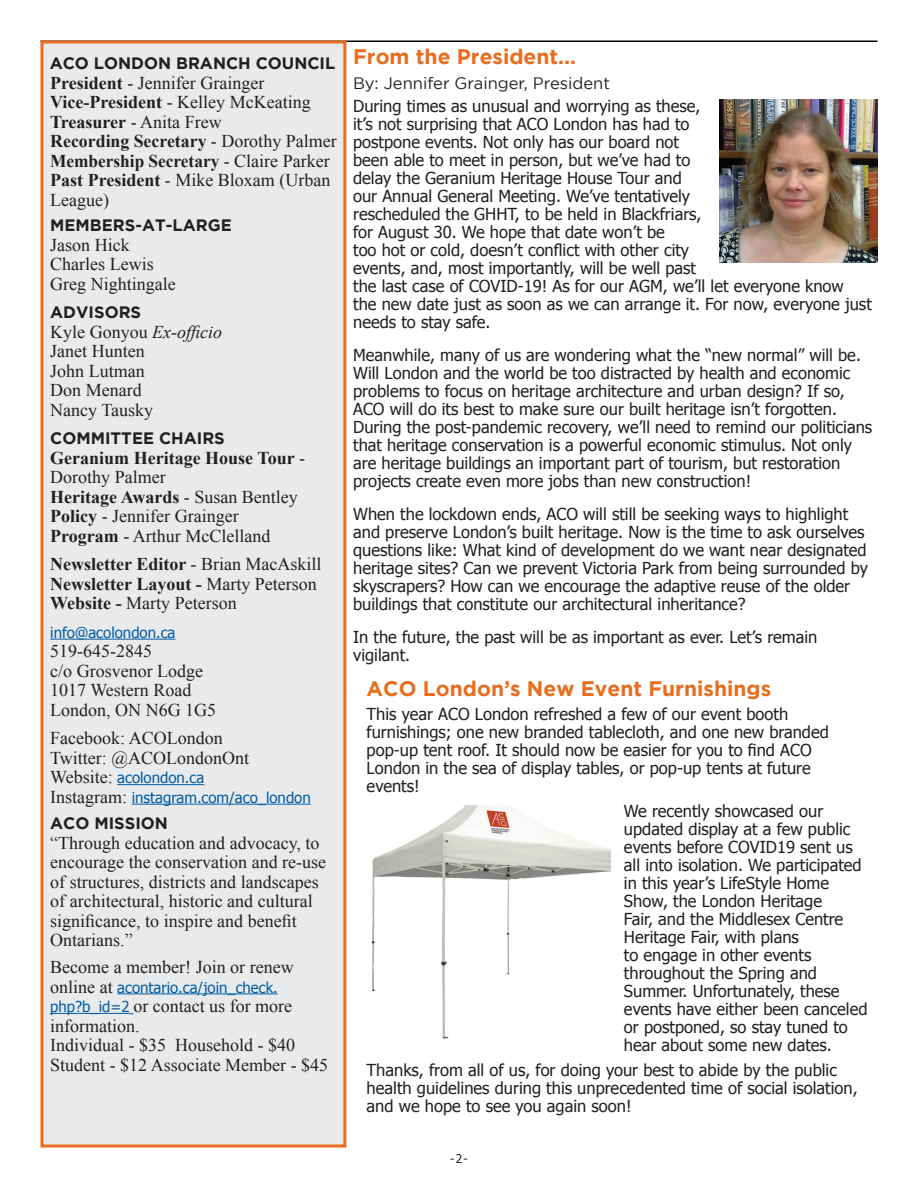
<style>
.page{position:relative;width:918px;height:1188px;background:#fff}
.page>*{position:absolute;margin:0;border:0;box-sizing:border-box;transform-origin:0 0}
.Body_Text{font:700 21px "Gotham";color:#e86d1f}
.t1{font:18px/19.5px "Times New Roman";color:#231f20}
.t2{font:700 18px/19.5px "Times New Roman";color:#231f20}
.t3{font:700 18px "Times New Roman";color:#231f20;scale:.96 1}
.Body_Text-2{font:16.5px/18px "Tahoma";color:#231f20}
.t4{font:700 16.5px "Gotham";color:#231f20}
.t5{font:16.5px "Gotham";color:#231f20}
.t6{font:15px "Tahoma";color:#015da6}
.t7{font:12px "Tahoma";color:#231f20}
.s1{font-weight:700}
.s2{font-weight:400}
.s3{font-style:italic}
.s4{font-family:"Times New Roman";font-size:18px;color:#231f20}
.s5{font-family:"Tahoma";font-size:15px;color:#015da6}
</style>
<div class="page">
<hr style="left:40px;top:40px;width:838px;height:2px;background:#000201">
<img style="left:719px;top:99px;width:159px;height:163px">
<div style="left:42px;top:42px;width:303px;height:1104px;background:#e9eaeb"></div>
<hr style="left:50px;top:639px;width:125px;height:1px;background:#015da6">
<hr style="left:117px;top:784px;width:87px;height:1px;background:#015da6">
<hr style="left:132px;top:804px;width:179px;height:1px;background:#015da6">
<hr style="left:117px;top:993px;width:161px;height:1px;background:#015da6">
<hr style="left:50px;top:1013px;width:80px;height:1px;background:#015da6">
<div style="left:40px;top:40px;width:306px;height:1108px;border:3px solid #e86d1f"></div>
<img style="left:371px;top:806px;width:239px;height:233px">
<p class="t4" style="left:50px;top:54px;width:287px">ACO LONDON BRANCH COUNCIL</p>
<p class="t1" style="left:50px;top:73px;width:216px"><span class="s1">President</span> - Jennifer Grainger</p>
<p class="t1" style="left:50px;top:92px;width:262px"><span class="s1">Vice-President</span> - Kelley McKeating</p>
<p class="t1" style="left:50px;top:112px;width:173px"><span class="s1">Treasurer</span> - Anita Frew</p>
<p class="t2" style="left:50px;top:131px;width:288px">Recording Secretary <span class="s2">- Dorothy Palmer</span></p>
<p class="t3" style="left:50px;top:148px;width:293px">Membership Secretary <span class="s2">- Claire Parker</span></p>
<p class="t1" style="left:50px;top:170px;width:282px"><span class="s1">Past President</span> - Mike Bloxam (Urban<br>League)</p>
<p class="t4" style="left:50px;top:216px;width:183px">MEMBERS-AT-LARGE</p>
<p class="t1" style="left:50px;top:235px;width:81px">Jason Hick</p>
<p class="t1" style="left:50px;top:254px;width:105px">Charles Lewis</p>
<p class="t1" style="left:50px;top:274px;width:127px">Greg Nightingale</p>
<p class="t4" style="left:50px;top:303px;width:92px">ADVISORS</p>
<p class="t1" style="left:50px;top:322px;width:173px">Kyle Gonyou <span class="s3">Ex-officio</span></p>
<p class="t1" style="left:50px;top:341px;width:96px">Janet Hunten</p>
<p class="t1" style="left:50px;top:361px;width:96px">John Lutman</p>
<p class="t1" style="left:50px;top:380px;width:93px">Don Menard</p>
<p class="t1" style="left:50px;top:400px;width:104px">Nancy Tausky</p>
<p class="t4" style="left:50px;top:429px;width:176px">COMMITTEE CHAIRS</p>
<p class="t2" style="left:50px;top:448px;width:256px">Geranium Heritage House Tour <span class="s2">-<br>Dorothy Palmer</span></p>
<p class="t2" style="left:50px;top:487px;width:249px">Heritage Awards <span class="s2">- Susan Bentley</span></p>
<p class="t1" style="left:50px;top:506px;width:190px"><span class="s1">Policy</span> - Jennifer Grainger</p>
<p class="t1" style="left:50px;top:526px;width:222px"><span class="s1">Program</span> - Arthur McClelland</p>
<p class="t2" style="left:50px;top:554px;width:273px">Newsletter Editor <span class="s2">- Brian MacAskill</span></p>
<p class="t2" style="left:50px;top:574px;width:268px">Newsletter Layout - <span class="s2">Marty Peterson</span></p>
<p class="t1" style="left:50px;top:593px;width:188px"><span class="s1">Website -</span> Marty Peterson</p>
<p class="t6" style="left:50px;top:622px;width:127px">info@acolondon.ca</p>
<p class="t1" style="left:50px;top:641px;width:103px">519-645-2845</p>
<p class="t1" style="left:50px;top:661px;width:154px">c/o Grosvenor Lodge</p>
<p class="t1" style="left:50px;top:680px;width:143px">1017 Western Road</p>
<p class="t1" style="left:50px;top:700px;width:167px">London, ON N6G 1G5</p>
<p class="t1" style="left:50px;top:728px;width:174px">Facebook: ACOLondon</p>
<p class="t1" style="left:50px;top:748px;width:200px">Twitter: @ACOLondonOnt</p>
<p class="t6" style="left:50px;top:768px;width:156px"><span class="s4">Website:</span> acolondon.ca</p>
<p class="t6" style="left:50px;top:787px;width:262px"><span class="s4">Instagram:</span> instagram.com/aco_london</p>
<p class="t4" style="left:50px;top:814px;width:119px">ACO MISSION</p>
<p class="t1" style="left:50px;top:833px;width:277px">“Through education and advocacy, to encourage the conservation and re-use of structures, districts and landscapes of architectural, historic and cultural significance, to inspire and benefit Ontarians.”</p>
<p class="t1" style="left:50px;top:957px;width:245px">Become a member! Join or renew</p>
<p class="t6" style="left:50px;top:977px;width:229px"><span class="s4">online at</span> acontario.ca/join_check.</p>
<p class="t1" style="left:50px;top:996px;width:244px"><span class="s5">php?b_id=2</span> or contact us for more information.</p>
<p class="t1" style="left:50px;top:1035px;width:246px">Individual - $35 Household - $40</p>
<p class="t1" style="left:50px;top:1055px;width:279px">Student - $12 Associate Member - $45</p>
<p class="Body_Text" style="left:353px;top:44px;width:225px">From the President...</p>
<p class="t5" style="left:353px;top:74px;width:258px">By: Jennifer Grainger, President</p>
<p class="Body_Text-2" style="left:353px;top:96px;width:520px">During times as unusual and worrying as these,<br>it’s not surprising that ACO London has had to<br>postpone events. Not only has our board not<br>been able to meet in person, but we’ve had to<br>delay the Geranium Heritage House Tour and<br>our Annual General Meeting. We’ve tentatively<br>rescheduled the GHHT, to be held in Blackfriars,<br>for August 30. We hope that date won’t be<br>too hot or cold, doesn’t conflict with other city<br>events, and, most importantly, will be well past<br>the last case of COVID-19! As for our AGM, we’ll let everyone know<br>the new date just as soon as we can arrange it. For now, everyone just needs to stay safe.</p>
<p class="Body_Text-2" style="left:353px;top:345px;width:521px">Meanwhile, many of us are wondering what the “new normal” will be.<br>Will London and the world be too distracted by health and economic problems to focus on heritage architecture and urban design? If so, ACO will do its best to make sure our built heritage isn’t forgotten.<br>During the post-pandemic recovery, we’ll need to remind our politicians that heritage conservation is a powerful economic stimulus. Not only are heritage buildings an important part of tourism, but restoration projects create even more jobs than new construction!</p>
<p class="Body_Text-2" style="left:353px;top:504px;width:516px">When the lockdown ends, ACO will still be seeking ways to highlight and preserve London’s built heritage. Now is the time to ask ourselves questions like: What kind of development do we want near designated heritage sites? Can we prevent Victoria Park from being surrounded by skyscrapers? How can we encourage the adaptive reuse of the older buildings that constitute our architectural inheritance?</p>
<p class="Body_Text-2" style="left:353px;top:627px;width:466px">In the future, the past will be as important as ever. Let’s remain vigilant.</p>
<p class="Body_Text" style="left:367px;top:676px;width:406px">ACO London’s New Event Furnishings</p>
<p class="Body_Text-2" style="left:367px;top:705px;width:464px">This year ACO London refreshed a few of our event booth furnishings; one new branded tablecloth, and one new branded pop-up tent roof. It should now be easier for you to find ACO London in the sea of display tables, or pop-up tents at future events!</p>
<p class="Body_Text-2" style="left:624px;top:802px;width:245px">We recently showcased our updated display at a few public events before COVID19 sent us all into isolation. We participated in this year’s LifeStyle Home<br>Show, the London Heritage<br>Fair, and the Middlesex Centre<br>Heritage Fair, with plans<br>to engage in other events throughout the Spring and<br>Summer. Unfortunately, these events have either been canceled or postponed, so stay tuned to hear about some new dates.</p>
<p class="Body_Text-2" style="left:367px;top:1060px;width:493px">Thanks, from all of us, for doing your best to abide by the public health guidelines during this unprecedented time of social isolation, and we hope to see you again soon!</p>
<p class="t7" style="left:450px;top:1150px;width:19px">- 2 -</p>
</div>
